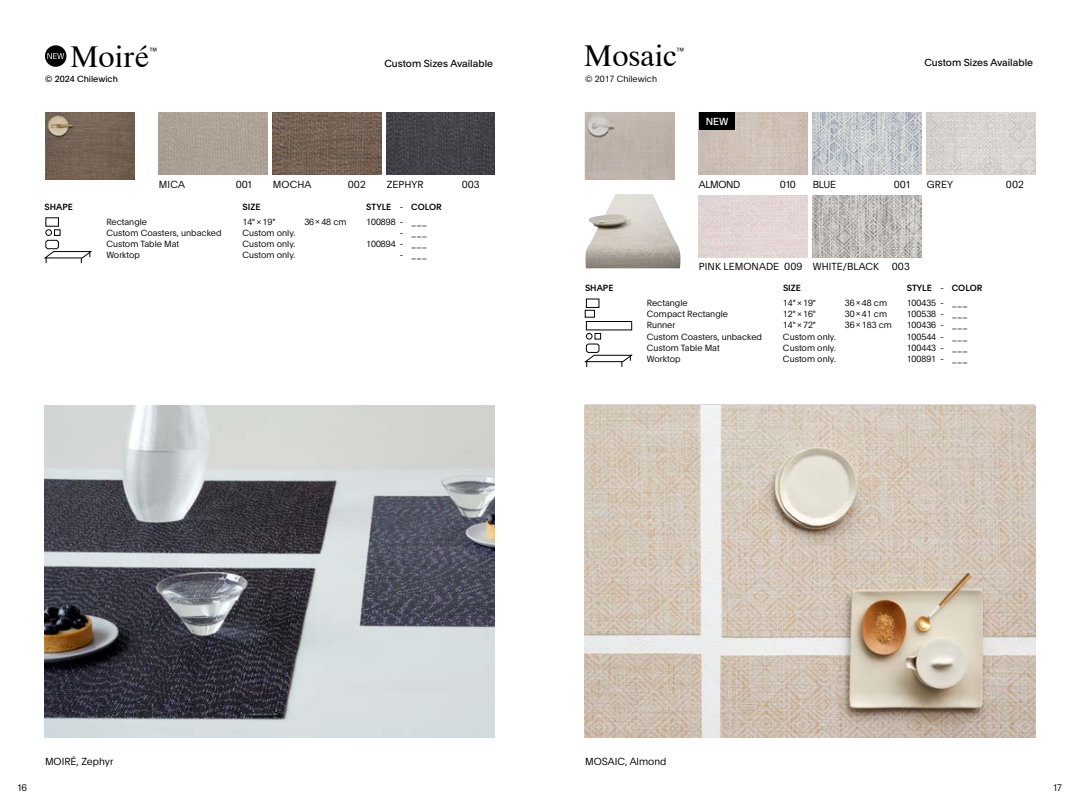
<style>
.page{position:relative;width:1080px;height:810px;background:#fff}
.page>*{position:absolute;margin:0;border:0;box-sizing:border-box;transform-origin:0 0}
.t1{font:30px "Dutch 801 BT";color:#000}
.t2{font:300 10px "Plain";color:#000}
.t3{font:10px "Plain";color:#000}
.t4{font:10px "Plain";color:#fff}
.t5{font:300 9.38px "Plain";color:#000}
.t6{font:300 8.75px "Plain";color:#000}
.t7{font:500 8.75px "Plain";color:#000}
.t8{font:8.75px "Plain";color:#000}
.s1{font-weight:300}
</style>
<div class="page">
<img style="left:813px;top:112px;width:108px;height:62px">
<img style="left:699px;top:112px;width:108px;height:62px">
<img style="left:927px;top:112px;width:108px;height:63px">
<img style="left:699px;top:196px;width:108px;height:62px">
<img style="left:585px;top:112px;width:90px;height:68px">
<img style="left:45px;top:112px;width:90px;height:68px">
<img style="left:813px;top:195px;width:108px;height:62px">
<img style="left:585px;top:194px;width:96px;height:74px">
<div style="left:699px;top:112px;width:36px;height:19px;background:#000"></div>
<img style="left:159px;top:112px;width:108px;height:62px">
<img style="left:273px;top:112px;width:108px;height:62px">
<img style="left:387px;top:112px;width:108px;height:62px">
<div style="left:45px;top:45px;width:21px;height:22px;background:#000;border-radius:50%"></div>
<svg style="left:47px;top:53px;width:17px;height:6px"></svg>
<img style="left:44px;top:405px;width:451px;height:333px">
<img style="left:585px;top:405px;width:450px;height:333px">
<svg style="left:44px;top:230px;width:47px;height:33px"></svg>
<div style="left:586px;top:299px;width:13px;height:9px;border:1px solid #000"></div>
<div style="left:585px;top:310px;width:10px;height:7px;border:1px solid #000"></div>
<div style="left:586px;top:321px;width:46px;height:9px;border:1px solid #000"></div>
<svg style="left:584px;top:333px;width:48px;height:34px"></svg>
<h1 class="t1" style="left:70px;top:38px;width:81px">Moiré</h1>
<p class="t6" style="left:150px;top:45px;width:9px">™</p>
<p class="t3" style="left:384px;top:56px;width:110px">Custom Sizes Available</p>
<h1 class="t1" style="left:584px;top:37px;width:94px">Mosaic</h1>
<p class="t6" style="left:676px;top:44px;width:9px">™</p>
<p class="t3" style="left:924px;top:55px;width:110px">Custom Sizes Available</p>
<p class="t8" style="left:45px;top:72px;width:74px">© 2024 Chilewich</p>
<p class="t6" style="left:585px;top:73px;width:73px">© 2017 Chilewich</p>
<p class="t4" style="left:706px;top:115px;width:24px">NEW</p>
<p class="t2" style="left:159px;top:177px;width:28px">MICA</p>
<p class="t2" style="left:236px;top:177px;width:18px">001</p>
<p class="t2" style="left:273px;top:177px;width:40px">MOCHA</p>
<p class="t2" style="left:348px;top:177px;width:19px">002</p>
<p class="t2" style="left:387px;top:177px;width:38px">ZEPHYR</p>
<p class="t2" style="left:462px;top:177px;width:19px">003</p>
<p class="t2" style="left:699px;top:177px;width:43px">ALMOND</p>
<p class="t2" style="left:780px;top:177px;width:18px">010</p>
<p class="t2" style="left:813px;top:177px;width:25px">BLUE</p>
<p class="t2" style="left:894px;top:177px;width:18px">001</p>
<p class="t2" style="left:927px;top:177px;width:27px">GREY</p>
<p class="t2" style="left:1006px;top:177px;width:19px">002</p>
<p class="t7" style="left:44px;top:200px;width:30px">SHAPE</p>
<p class="t7" style="left:242px;top:200px;width:19px">SIZE</p>
<p class="t7" style="left:366px;top:200px;width:77px">STYLE <span class="s1">-</span> COLOR</p>
<p class="t6" style="left:106px;top:215px;width:42px">Rectangle</p>
<p class="t6" style="left:242px;top:215px;width:34px">14" × 19"</p>
<p class="t6" style="left:304px;top:215px;width:44px">36 x 48 cm</p>
<p class="t6" style="left:366px;top:215px;width:62px">100898 - ___</p>
<p class="t6" style="left:106px;top:226px;width:117px">Custom Coasters, unbacked</p>
<p class="t6" style="left:242px;top:226px;width:55px">Custom only.</p>
<p class="t6" style="left:400px;top:226px;width:29px">- ___</p>
<p class="t6" style="left:106px;top:238px;width:74px">Custom Table Mat</p>
<p class="t6" style="left:242px;top:238px;width:55px">Custom only.</p>
<p class="t6" style="left:366px;top:238px;width:62px">100894 - ___</p>
<p class="t6" style="left:106px;top:249px;width:35px">Worktop</p>
<p class="t6" style="left:242px;top:249px;width:55px">Custom only.</p>
<p class="t6" style="left:400px;top:249px;width:29px">- ___</p>
<p class="t2" style="left:699px;top:259px;width:182px">PINK LEMONADE 009 WHITE/BLACK</p>
<p class="t2" style="left:892px;top:259px;width:19px">003</p>
<p class="t7" style="left:585px;top:282px;width:30px">SHAPE</p>
<p class="t7" style="left:783px;top:282px;width:19px">SIZE</p>
<p class="t7" style="left:907px;top:282px;width:77px">STYLE <span class="s1">-</span> COLOR</p>
<p class="t6" style="left:647px;top:296px;width:42px">Rectangle</p>
<p class="t6" style="left:783px;top:296px;width:34px">14" × 19"</p>
<p class="t6" style="left:845px;top:296px;width:44px">36 x 48 cm</p>
<p class="t6" style="left:907px;top:296px;width:62px">100435 - ___</p>
<p class="t6" style="left:647px;top:308px;width:83px">Compact Rectangle</p>
<p class="t6" style="left:783px;top:308px;width:34px">12" × 16"</p>
<p class="t6" style="left:845px;top:308px;width:44px">30 x 41 cm</p>
<p class="t6" style="left:907px;top:308px;width:62px">100538 - ___</p>
<p class="t6" style="left:647px;top:319px;width:30px">Runner</p>
<p class="t6" style="left:783px;top:319px;width:34px">14" × 72"</p>
<p class="t6" style="left:845px;top:319px;width:49px">36 x 183 cm</p>
<p class="t6" style="left:907px;top:319px;width:62px">100436 - ___</p>
<p class="t6" style="left:647px;top:330px;width:117px">Custom Coasters, unbacked</p>
<p class="t6" style="left:783px;top:330px;width:55px">Custom only.</p>
<p class="t6" style="left:907px;top:330px;width:62px">100544 - ___</p>
<p class="t6" style="left:647px;top:341px;width:74px">Custom Table Mat</p>
<p class="t6" style="left:783px;top:341px;width:55px">Custom only.</p>
<p class="t6" style="left:907px;top:341px;width:62px">100443 - ___</p>
<p class="t6" style="left:647px;top:353px;width:35px">Worktop</p>
<p class="t6" style="left:783px;top:353px;width:55px">Custom only.</p>
<p class="t6" style="left:907px;top:353px;width:62px">100891 - ___</p>
<p class="t2" style="left:45px;top:754px;width:70px">MOIRÉ, Zephyr</p>
<p class="t2" style="left:585px;top:754px;width:83px">MOSAIC, Almond</p>
<p class="t5" style="left:18px;top:781px;width:11px">16</p>
<p class="t5" style="left:1053px;top:781px;width:10px">17</p>
</div>
